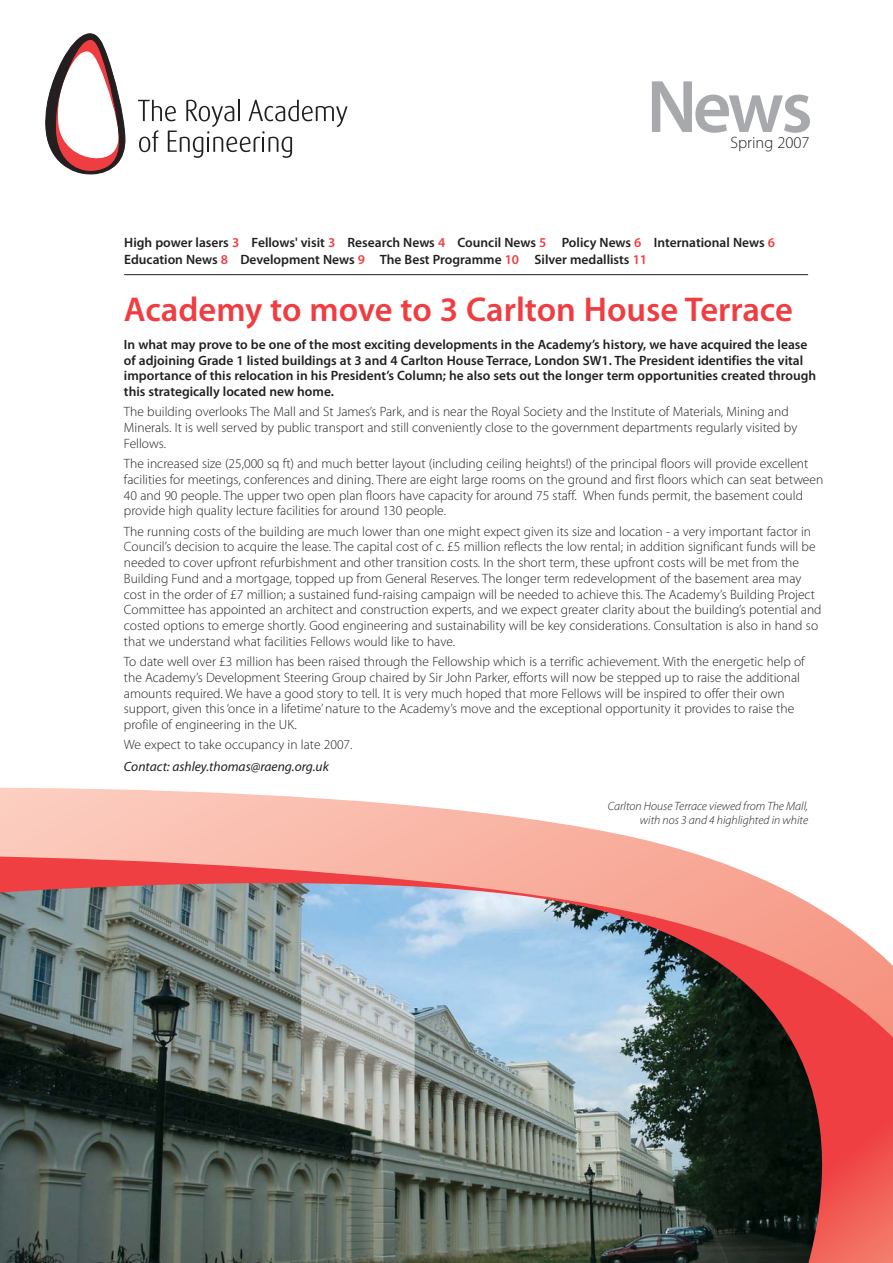
<style>
.page{position:relative;width:893px;height:1263px;background:#fff}
.page>*{position:absolute;margin:0;border:0;box-sizing:border-box;transform-origin:0 0}
.t1{font:600 75px "Myriad Pro";color:#a7a9ac}
.t2{font:600 34.5px "Myriad Pro";color:#ef3d42}
.t3{font:300 16.5px "Myriad Pro";color:#231f20}
.t4{font:300 13.5px/15.8px "Myriad Pro";color:#231f20}
.t5{font:600 13.5px/15.8px "Myriad Pro";color:#231f20}
.t6{font:italic 13.5px "Myriad Pro";color:#231f20}
.t7{font:italic 300 12px/14.4px "Myriad Pro";color:#231f20;text-align:right}
.s1{color:#ef3d42}
</style>
<div class="page">
<svg style="left:138px;top:100px;width:209px;height:58px"></svg>
<svg style="left:45px;top:34px;width:80px;height:140px"></svg>
<hr style="left:124px;top:274px;width:684px;height:1px;background:#231f20">
<svg style="left:0;top:787px;width:892px;height:476px;background:#948683"></svg>
<h1 class="t1" style="left:646px;top:79px;width:167px">News</h1>
<p class="t3" style="left:730px;top:136px;width:81px">Spring 2007</p>
<p class="t5" style="left:124px;top:236px;width:652px;line-height:16.5px">High power lasers <span class="s1">3</span> Fellows' visit <span class="s1">3</span> Research News <span class="s1">4</span> Council News <span class="s1">5</span> Policy News <span class="s1">6</span> International News <span class="s1">6<br></span>Education News <span class="s1">8</span> Development News <span class="s1">9</span> The Best Programme <span class="s1">10</span> Silver medallists <span class="s1">11</span></p>
<h2 class="t2" style="left:124px;top:297px;width:670px">Academy to move to 3 Carlton House Terrace</h2>
<p class="t5" style="left:124px;top:338px;width:693px">In what may prove to be one of the most exciting developments in the Academy’s history, we have acquired the lease of adjoining Grade 1 listed buildings at 3 and 4 Carlton House Terrace, London SW1. The President identifies the vital importance of this relocation in his President’s Column; he also sets out the longer term opportunities created through this strategically located new home.</p>
<p class="t4" style="left:124px;top:405px;width:675px">The building overlooks The Mall and St James’s Park, and is near the Royal Society and the Institute of Materials, Mining and<br>Minerals. It is well served by public transport and still conveniently close to the government departments regularly visited by<br>Fellows.</p>
<p class="t4" style="left:124px;top:457px;width:701px">The increased size (25,000 sq ft) and much better layout (including ceiling heights!) of the principal floors will provide excellent facilities for meetings, conferences and dining. There are eight large rooms on the ground and first floors which can seat between 40 and 90 people. The upper two open plan floors have capacity for around 75 staff. When funds permit, the basement could provide high quality lecture facilities for around 130 people.</p>
<p class="t4" style="left:124px;top:525px;width:699px">The running costs of the building are much lower than one might expect given its size and location - a very important factor in Council’s decision to acquire the lease. The capital cost of c. £5 million reflects the low rental; in addition significant funds will be needed to cover upfront refurbishment and other transition costs. In the short term, these upfront costs will be met from the Building Fund and a mortgage, topped up from General Reserves. The longer term redevelopment of the basement area may cost in the order of £7 million; a sustained fund-raising campaign will be needed to achieve this. The Academy’s Building Project Committee has appointed an architect and construction experts, and we expect greater clarity about the building’s potential and costed options to emerge shortly. Good engineering and sustainability will be key considerations. Consultation is also in hand so that we understand what facilities Fellows would like to have.</p>
<p class="t4" style="left:124px;top:655px;width:682px">To date well over £3 million has been raised through the Fellowship which is a terrific achievement. With the energetic help of the Academy’s Development Steering Group chaired by Sir John Parker, efforts will now be stepped up to raise the additional amounts required. We have a good story to tell. It is very much hoped that more Fellows will be inspired to offer their own support, given this ‘once in a lifetime’ nature to the Academy’s move and the exceptional opportunity it provides to raise the profile of engineering in the UK.</p>
<p class="t4" style="left:124px;top:738px;width:230px">We expect to take occupancy in late 2007.</p>
<p class="t6" style="left:124px;top:762px;width:206px">Contact: ashley.thomas@raeng.org.uk</p>
<p class="t7" style="left:607px;top:800px;width:202px">Carlton House Terrace viewed from The Mall, with nos 3 and 4 highlighted in white</p>
</div>
